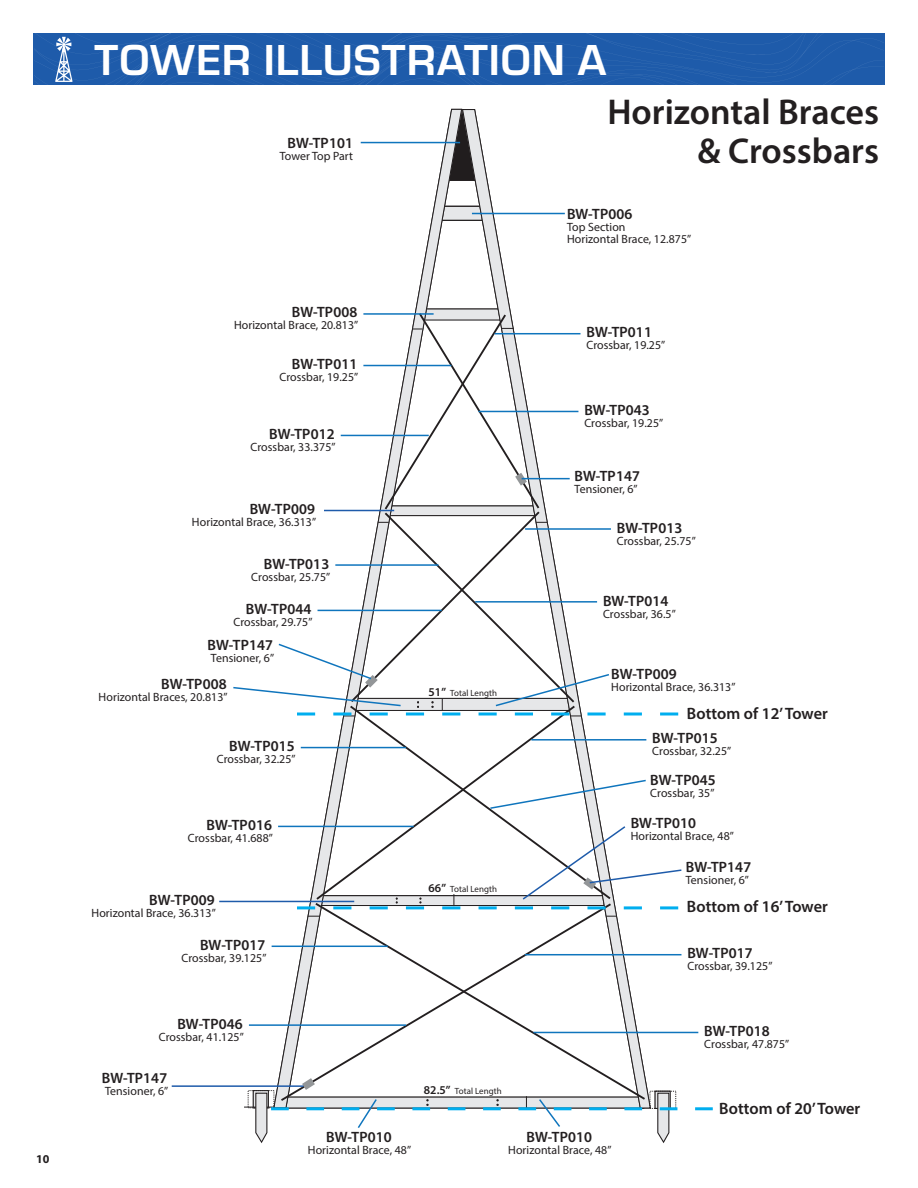
<style>
.page{position:relative;width:918px;height:1188px;background:#fff}
.page>*{position:absolute;margin:0;border:0;box-sizing:border-box;transform-origin:0 0}
.t1{font:700 45px "Eurostile";letter-spacing:.02em;color:#fff}
.t2{font:600 36px "Myriad Pro";color:#231f20}
.t3{font:600 16.5px "Myriad Pro";color:#231f20}
.t4{font:600 15px "Myriad Pro";color:#231f20}
.t5{font:12px "Myriad Pro";letter-spacing:-.07em;color:#231f20}
.t6{font:700 12px "Myriad Pro";color:#231f20}
.t7{font:9px "Myriad Pro";color:#231f20}
.s1{font-weight:600;font-size:12px}
</style>
<div class="page">
<svg style="left:34px;top:34px;width:850px;height:51px;background:#215dab"></svg>
<svg style="left:273px;top:108px;width:189px;height:970px"></svg>
<svg style="left:462px;top:108px;width:189px;height:926px"></svg>
<div style="left:253px;top:1090px;width:16px;height:18px;border:1px solid #231f20"></div>
<hr style="left:244px;top:1107px;width:31px;height:1px;background:#231f20">
<div style="left:248px;top:1090px;width:26px;height:18px;border:1px dashed #231f20"></div>
<svg style="left:314px;top:716px;width:34px;height:109px"></svg>
<svg style="left:348px;top:716px;width:265px;height:109px"></svg>
<svg style="left:279px;top:902px;width:34px;height:176px"></svg>
<svg style="left:313px;top:909px;width:334px;height:169px"></svg>
<hr style="left:361px;top:142px;width:99px;height:1px;background:#0f75bd">
<hr style="left:472px;top:213px;width:93px;height:1px;background:#0f75bd">
<hr style="left:219px;top:901px;width:135px;height:1px;background:#1e5baa">
<hr style="left:172px;top:1085px;width:131px;height:2px;background:#1e5baa">
<hr style="left:301px;top:747px;width:105px;height:1px;background:#0f75bd">
<hr style="left:278px;top:826px;width:136px;height:1px;background:#0f75bd">
<hr style="left:531px;top:739px;width:115px;height:2px;background:#0f75bd">
<hr style="left:525px;top:954px;width:156px;height:1px;background:#0f75bd">
<hr style="left:534px;top:1032px;width:164px;height:1px;background:#0f75bd">
<hr style="left:272px;top:946px;width:116px;height:1px;background:#0f75bd">
<hr style="left:249px;top:1024px;width:157px;height:2px;background:#0f75bd">
<svg style="left:489px;top:779px;width:158px;height:31px"></svg>
<svg style="left:233px;top:311px;width:445px;height:405px"></svg>
<svg style="left:297px;top:825px;width:385px;height:84px"></svg>
<svg style="left:255px;top:1078px;width:458px;height:65px"></svg>
<p class="t6" style="left:36px;top:1151px;width:15px">10</p>
<p class="t1" style="left:95px;top:27px;width:513px">TOWER ILLUSTRATION A</p>
<p class="t4" style="left:288px;top:134px;width:67px">BW-TP101</p>
<p class="t5" style="left:280px;top:149px;width:75px">Tower Top Part</p>
<p class="t2" style="left:607px;top:89px;width:273px">Horizontal Braces</p>
<p class="t2" style="left:697px;top:128px;width:183px">&amp; Crossbars</p>
<p class="t4" style="left:567px;top:204px;width:67px">BW-TP006</p>
<p class="t5" style="left:567px;top:219px;width:60px">Top Section</p>
<p class="t5" style="left:567px;top:231px;width:126px">Horizontal Brace, 12.875”</p>
<p class="t4" style="left:292px;top:303px;width:67px">BW-TP008</p>
<p class="t5" style="left:234px;top:318px;width:126px">Horizontal Brace, 20.813”</p>
<p class="t4" style="left:292px;top:354px;width:67px">BW-TP011</p>
<p class="t5" style="left:279px;top:370px;width:81px">Crossbar, 19.25”</p>
<p class="t4" style="left:269px;top:424px;width:67px">BW-TP012</p>
<p class="t5" style="left:251px;top:440px;width:87px">Crossbar, 33.375”</p>
<p class="t4" style="left:250px;top:499px;width:67px">BW-TP009</p>
<p class="t5" style="left:192px;top:515px;width:126px">Horizontal Brace, 36.313”</p>
<p class="t4" style="left:264px;top:554px;width:67px">BW-TP013</p>
<p class="t5" style="left:251px;top:569px;width:81px">Crossbar, 25.75”</p>
<p class="t4" style="left:246px;top:599px;width:67px">BW-TP044</p>
<p class="t5" style="left:234px;top:614px;width:81px">Crossbar, 29.75”</p>
<p class="t4" style="left:208px;top:635px;width:67px">BW-TP147</p>
<p class="t5" style="left:211px;top:650px;width:65px">Tensioner, 6”</p>
<p class="t4" style="left:161px;top:675px;width:67px">BW-TP008</p>
<p class="t5" style="left:99px;top:690px;width:131px">Horizontal Braces, 20.813”</p>
<p class="t4" style="left:229px;top:736px;width:67px">BW-TP015</p>
<p class="t5" style="left:217px;top:752px;width:81px">Crossbar, 32.25”</p>
<p class="t4" style="left:207px;top:815px;width:67px">BW-TP016</p>
<p class="t5" style="left:188px;top:830px;width:87px">Crossbar, 41.688”</p>
<p class="t4" style="left:149px;top:891px;width:67px">BW-TP009</p>
<p class="t5" style="left:92px;top:906px;width:126px">Horizontal Brace, 36.313”</p>
<p class="t4" style="left:200px;top:935px;width:67px">BW-TP017</p>
<p class="t5" style="left:181px;top:950px;width:87px">Crossbar, 39.125”</p>
<p class="t7" style="left:428px;top:687px;width:70px"><span class="s1">51”</span> Total Length</p>
<p class="t7" style="left:428px;top:884px;width:70px"><span class="s1">66”</span> Total Length</p>
<p class="t4" style="left:586px;top:323px;width:67px">BW-TP011</p>
<p class="t5" style="left:586px;top:338px;width:81px">Crossbar, 19.25”</p>
<p class="t4" style="left:584px;top:401px;width:67px">BW-TP043</p>
<p class="t5" style="left:584px;top:416px;width:81px">Crossbar, 19.25”</p>
<p class="t4" style="left:575px;top:466px;width:67px">BW-TP147</p>
<p class="t5" style="left:575px;top:482px;width:65px">Tensioner, 6”</p>
<p class="t4" style="left:617px;top:518px;width:67px">BW-TP013</p>
<p class="t5" style="left:617px;top:533px;width:81px">Crossbar, 25.75”</p>
<p class="t4" style="left:603px;top:591px;width:67px">BW-TP014</p>
<p class="t5" style="left:603px;top:606px;width:75px">Crossbar, 36.5”</p>
<p class="t4" style="left:611px;top:664px;width:67px">BW-TP009</p>
<p class="t5" style="left:611px;top:679px;width:126px">Horizontal Brace, 36.313”</p>
<p class="t3" style="left:687px;top:703px;width:143px">Bottom of 12’ Tower</p>
<p class="t4" style="left:652px;top:729px;width:67px">BW-TP015</p>
<p class="t5" style="left:652px;top:744px;width:81px">Crossbar, 32.25”</p>
<p class="t4" style="left:650px;top:770px;width:67px">BW-TP045</p>
<p class="t5" style="left:650px;top:785px;width:66px">Crossbar, 35”</p>
<p class="t4" style="left:631px;top:813px;width:67px">BW-TP010</p>
<p class="t5" style="left:631px;top:828px;width:105px">Horizontal Brace, 48”</p>
<p class="t4" style="left:686px;top:857px;width:67px">BW-TP147</p>
<p class="t5" style="left:686px;top:873px;width:65px">Tensioner, 6”</p>
<p class="t3" style="left:687px;top:896px;width:143px">Bottom of 16’ Tower</p>
<p class="t4" style="left:687px;top:944px;width:67px">BW-TP017</p>
<p class="t5" style="left:687px;top:959px;width:87px">Crossbar, 39.125”</p>
<p class="t4" style="left:177px;top:1014px;width:67px">BW-TP046</p>
<p class="t5" style="left:159px;top:1029px;width:87px">Crossbar, 41.125”</p>
<p class="t4" style="left:102px;top:1068px;width:67px">BW-TP147</p>
<p class="t5" style="left:105px;top:1083px;width:65px">Tensioner, 6”</p>
<p class="t7" style="left:424px;top:1086px;width:80px"><span class="s1">82.5”</span> Total Length</p>
<p class="t4" style="left:326px;top:1127px;width:67px">BW-TP010</p>
<p class="t5" style="left:308px;top:1143px;width:105px">Horizontal Brace, 48”</p>
<p class="t4" style="left:527px;top:1127px;width:67px">BW-TP010</p>
<p class="t5" style="left:508px;top:1143px;width:105px">Horizontal Brace, 48”</p>
<p class="t4" style="left:704px;top:1022px;width:67px">BW-TP018</p>
<p class="t5" style="left:704px;top:1037px;width:87px">Crossbar, 47.875”</p>
<p class="t3" style="left:719px;top:1098px;width:143px">Bottom of 20’ Tower</p>
</div>
